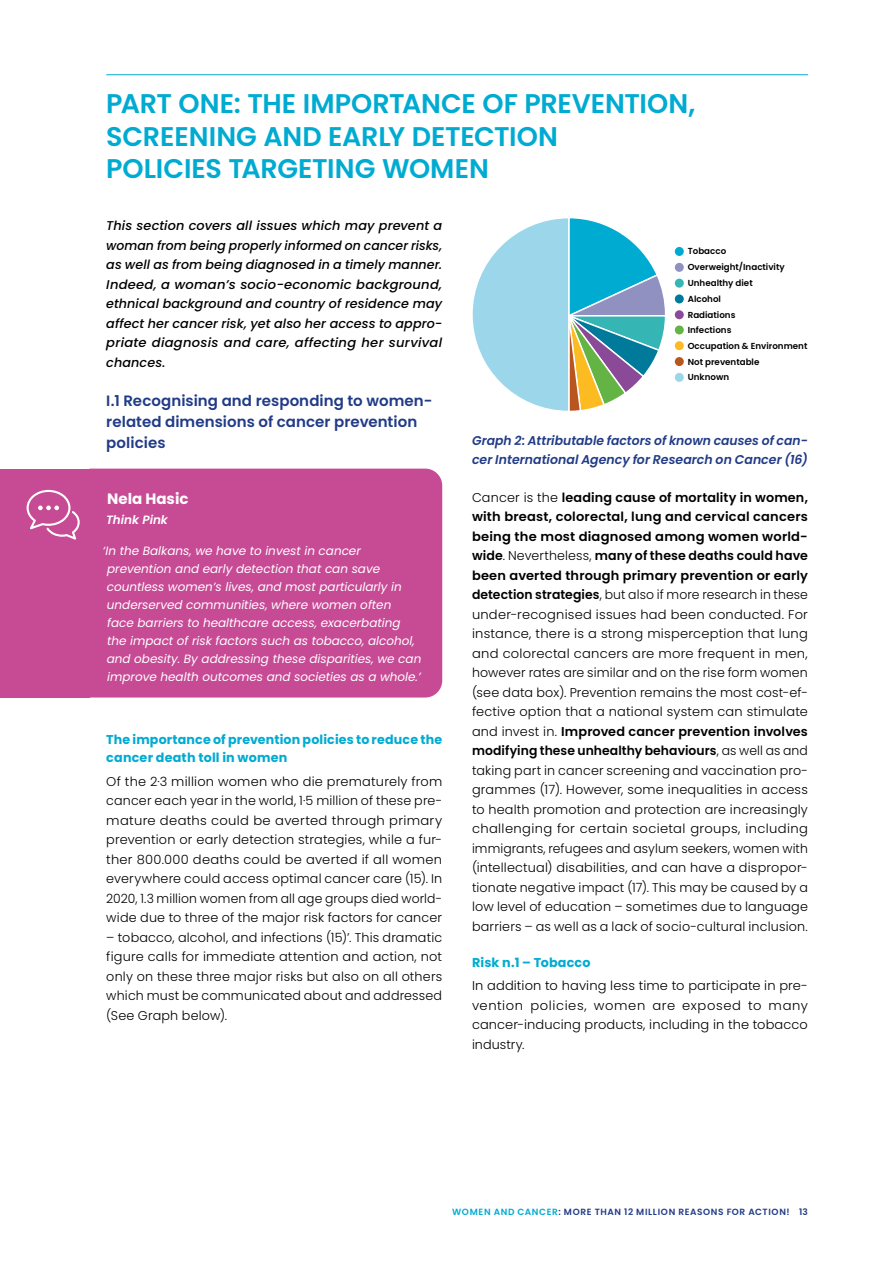
<style>
.page{position:relative;width:893px;height:1263px;background:#fff}
.page>*{position:absolute;margin:0;border:0;box-sizing:border-box;transform-origin:0 0}
.t1{font:600 27px/32.4px "Poppins";letter-spacing:-.005em;color:#00abd2}
.t2{font:600 15px/21px "Poppins";letter-spacing:.005em;color:#213b87}
.t3{font:700 15px "Poppins";color:#fff}
.t4{font:300 12.75px/19.5px "Poppins";letter-spacing:.01em;color:#000;text-align:justify}
.t5{font:italic 500 12.75px/19.5px "Poppins";letter-spacing:.02em;color:#000;text-align:justify}
.t6{font:italic 600 12.75px/19.5px "Poppins";letter-spacing:.005em;color:#213b87}
.t7{font:700 12.75px/18px "Poppins";letter-spacing:.015em;color:#00abd2}
.t8{font:italic 12px/18px "Poppins";color:#fff}
.t9{font:italic 600 12px "Poppins";color:#fff}
.t10{font:600 9px "Poppins";letter-spacing:.07em;color:#213b87}
.t11{font:600 8.7px/15.8px "Poppins";color:#000}
.s1{font-weight:600}
.s2{color:#00abd2}
</style>
<div class="page">
<hr style="left:106px;top:74px;width:702px;height:1px;background:#00abd2">
<div style="left:89px;top:469px;width:353px;height:228px;background:#c74a95"></div>
<div style="left:0;top:469px;width:89px;height:228px;background:#c74a95"></div>
<svg style="left:27px;top:490px;width:53px;height:50px"></svg>
<svg style="left:472px;top:218px;width:193px;height:193px"></svg>
<svg style="left:674px;top:246px;width:10px;height:11px"></svg>
<div style="left:673px;top:245px;width:12px;height:12px;border:1px solid #fff;border-radius:50%"></div>
<svg style="left:674px;top:262px;width:10px;height:11px"></svg>
<div style="left:673px;top:261px;width:12px;height:12px;border:1px solid #fff;border-radius:50%"></div>
<svg style="left:674px;top:278px;width:10px;height:10px"></svg>
<div style="left:673px;top:277px;width:12px;height:12px;border:1px solid #fff;border-radius:50%"></div>
<svg style="left:674px;top:294px;width:10px;height:10px"></svg>
<div style="left:673px;top:293px;width:12px;height:12px;border:1px solid #fff;border-radius:50%"></div>
<svg style="left:674px;top:309px;width:10px;height:11px"></svg>
<div style="left:673px;top:309px;width:12px;height:12px;border:1px solid #fff;border-radius:50%"></div>
<svg style="left:674px;top:325px;width:10px;height:10px"></svg>
<div style="left:673px;top:324px;width:12px;height:12px;border:1px solid #fff;border-radius:50%"></div>
<svg style="left:674px;top:340px;width:10px;height:11px"></svg>
<div style="left:673px;top:340px;width:12px;height:12px;border:1px solid #fff;border-radius:50%"></div>
<div style="left:674px;top:356px;width:10px;height:11px;background:#b95620;border-radius:50%"></div>
<div style="left:673px;top:356px;width:12px;height:11px;border:1px solid #fff;border-radius:50%"></div>
<svg style="left:674px;top:372px;width:10px;height:11px"></svg>
<div style="left:673px;top:371px;width:12px;height:12px;border:1px solid #fff;border-radius:50%"></div>
<h1 class="t1" style="left:106px;top:88px;width:591px">PART ONE: THE IMPORTANCE OF PREVENTION,<br>SCREENING AND EARLY DETECTION<br>POLICIES TARGETING WOMEN</h1>
<p class="t5" style="left:106px;top:216px;width:337px">This section covers all issues which may prevent a woman from being properly informed on cancer risks, as well as from being diagnosed in a timely manner.<br>Indeed, a woman’s socio-economic background, ethnical background and country of residence may affect her cancer risk, yet also her access to appro&shy;priate diagnosis and care, affecting her survival chances.</p>
<p class="t2" style="left:106px;top:390px;width:328px">I.1 Recognising and responding to women&shy;related dimensions of cancer prevention policies</p>
<p class="t3" style="left:107px;top:490px;width:83px">Nela Hasic</p>
<p class="t9" style="left:106px;top:513px;width:63px">Think Pink</p>
<p class="t8" style="left:107px;top:541px;width:316px;text-indent:-4px">‘In the Balkans, we have to invest in cancer prevention and early detection that can save countless women’s lives, and most particularly in underserved communities, where women often<br>face barriers to healthcare access, exacerbating the impact of risk factors such as tobacco, alcohol, and obesity. By addressing these disparities, we can improve health outcomes and societies as a whole.’</p>
<p class="t7" style="left:106px;top:731px;width:337px">The importance of prevention policies to reduce the cancer death toll in women</p>
<p class="t4" style="left:106px;top:772px;width:337px">Of the 2·3 million women who die prematurely from cancer each year in the world, 1·5 million of these pre&shy;mature deaths could be averted through primary prevention or early detection strategies, while a fur&shy;ther 800.000 deaths could be averted if all women everywhere could access optimal cancer care (15). In 2020, 1.3 million women from all age groups died world&shy;wide due to three of the major risk factors for cancer</p>
<p class="t4" style="left:106px;top:928px;width:337px">– tobacco, alcohol, and infections (15)’. This dramatic figure calls for immediate attention and action, not only on these three major risks but also on all others which must be communicated about and addressed (See Graph below).</p>
<p class="t11" style="left:688px;top:243px;width:121px">Tobacco<br>Overweight/Inactivity<br>Unhealthy diet<br>Alcohol<br>Radiations<br>Infections<br>Occupation &amp; Environment<br>Not preventable<br>Unknown</p>
<p class="t6" style="left:472px;top:430px;width:337px">Graph 2: Attributable factors of known causes of can&shy;cer International Agency for Research on Cancer (16)</p>
<p class="t4" style="left:472px;top:487px;width:337px">Cancer is the <span class="s1">leading cause of mortality in women, with breast, colorectal, lung and cervical cancers being the most diagnosed among women world&shy;wide</span>. Nevertheless, <span class="s1">many of these deaths could have been averted through primary prevention or early detection strategies</span>, but also if more research in these under-recognised issues had been conducted. For instance, there is a strong misperception that lung and colorectal cancers are more frequent in men, however rates are similar and on the rise form women (see data box). Prevention remains the most cost-ef&shy;fective option that a national system can stimulate and invest in. <span class="s1">Improved cancer prevention involves modifying these unhealthy behaviours</span>, as well as and taking part in cancer screening and vaccination pro&shy;grammes (17). However, some inequalities in access to health promotion and protection are increasingly challenging for certain societal groups, including immigrants, refugees and asylum seekers, women with (intellectual) disabilities, and can have a dispropor&shy;tionate negative impact (17). This may be caused by a low level of education – sometimes due to language barriers – as well as a lack of socio-cultural inclusion.</p>
<p class="t7" style="left:472px;top:953px;width:120px">Risk n.1 – Tobacco</p>
<p class="t4" style="left:472px;top:976px;width:337px">In addition to having less time to participate in pre&shy;vention policies, women are exposed to many cancer-inducing products, including in the tobacco industry.</p>
<p class="t10" style="left:452px;top:1207px;width:357px"><span class="s2">WOMEN AND CANCER</span>: MORE THAN 12 MILLION REASONS FOR ACTION! 13</p>
</div>
